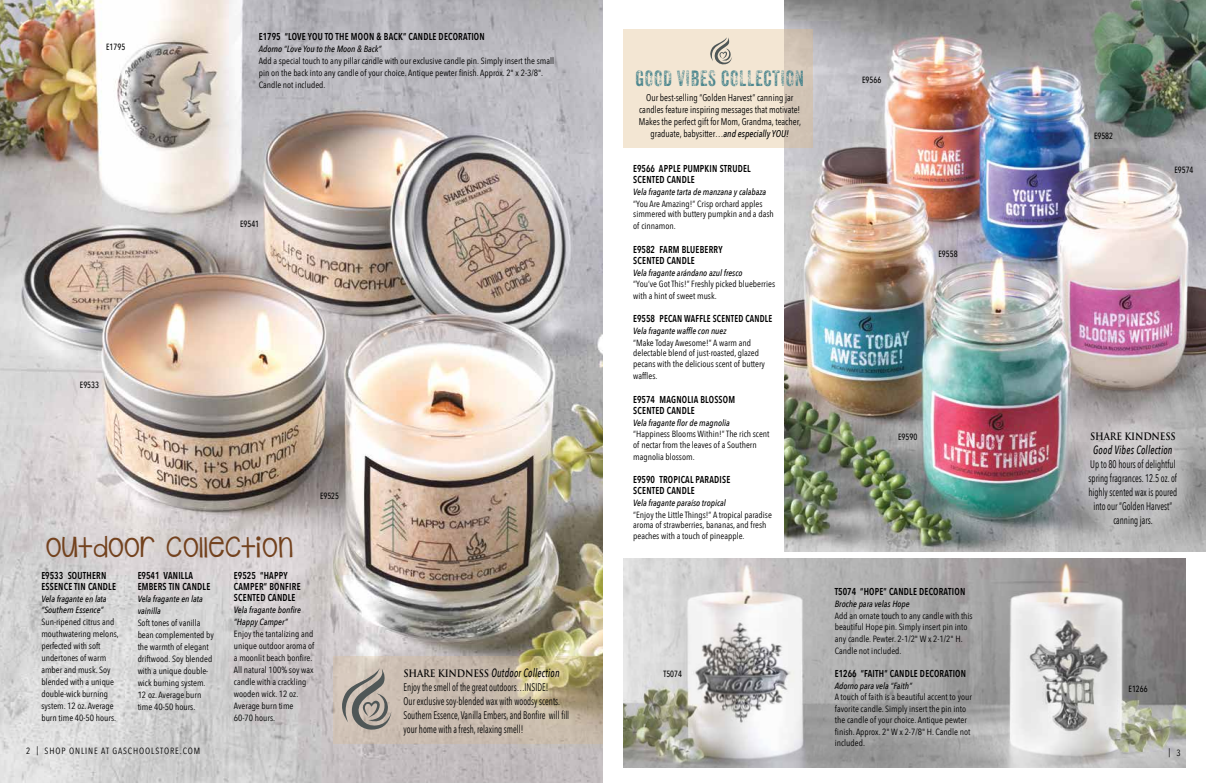
<style>
.page{position:relative;width:1206px;height:783px;background:#fff}
.page>*{position:absolute;margin:0;border:0;box-sizing:border-box;transform-origin:0 0}
.t1{font:21.7px "KG Shakeit Off";color:#73421e}
.t2{font:21.4px "Anodyne";letter-spacing:.025em;color:#4b868e;scale:.9 1}
.t3{font:italic 500 12px "Avenir Next Condensed";letter-spacing:.025em;color:#000;scale:.8 1}
.t4{font:11px/14px "Avenir Next Condensed";color:#000;scale:.8 1}
.t5{font:600 10px/11px "Avenir Next Condensed";letter-spacing:.025em;color:#000;scale:.9 1}
.t6{font:700 10px "Trajan Pro";letter-spacing:-.02em;color:#000;scale:.9 1}
.t7{font:9.8px/12px "Avenir Next Condensed";color:#000;text-align:center;scale:.95 1}
.t8{font:9px/12px "Avenir Next Condensed";color:#000}
.t9{font:italic 500 9px/12px "Avenir Next Condensed";color:#000}
.t10{font:500 9px "Avenir Next Condensed";color:#000;scale:.9 1}
.t11{font:9px "Avenir Next Condensed";letter-spacing:.1em;color:#000}
.s1{font-weight:500;font-style:italic}
.s2{font-family:"Trajan Pro";font-weight:700;font-style:normal;font-size:10px}
</style>
<div class="page">
<img style="left:0;top:0;width:603px;height:783px">
<img style="left:623px;top:559px;width:562px;height:209px">
<img style="left:784px;top:0;width:422px;height:552px">
<svg style="left:334px;top:656px;width:269px;height:87px;background:#c5b7a3"></svg>
<svg style="left:340px;top:668px;width:51px;height:64px;background:#aaa39b"></svg>
<svg style="left:623px;top:29px;width:190px;height:119px;background:#ede0ce"></svg>
<svg style="left:709px;top:37px;width:23px;height:28px"></svg>
<svg style="left:1074px;top:418px;width:122px;height:119px;background:#bbbabc"></svg>
<p class="t10" style="left:106px;top:42px;width:23px">E1795</p>
<p class="t10" style="left:80px;top:379px;width:23px">E9533</p>
<p class="t5" style="left:259px;top:30px;width:253px">E1795 “LOVE YOU TO THE MOON &amp; BACK” CANDLE DECORATION</p>
<p class="t9" style="left:259px;top:42px;width:124px">Adorno “Love You to the Moon &amp; Back”</p>
<p class="t8" style="left:259px;top:54px;width:297px">Add a special touch to any pillar candle with our exclusive candle pin. Simply insert the small pin on the back into any candle of your choice. Antique pewter finish. Approx. 2" x 2-3/8".<br>Candle not included.</p>
<p class="t10" style="left:240px;top:219px;width:23px">E9541</p>
<p class="t10" style="left:320px;top:490px;width:23px">E9525</p>
<h1 class="t1" style="left:46px;top:529px;width:249px">OUTDOOR COLLECTION</h1>
<h2 class="t2" style="left:635px;top:66px;width:189px">GOOD VIBES COLLECTION</h2>
<p class="t7" style="left:639px;top:92px;width:172px">Our best-selling “Golden Harvest” canning jar candles feature inspiring messages that motivate!<br>Makes the perfect gift for Mom, Grandma, teacher, graduate, babysitter…<span class="s1">and especially YOU!</span></p>
<p class="t5" style="left:633px;top:163px;width:132px">E9566 APPLE PUMPKIN STRUDEL<br>SCENTED CANDLE</p>
<p class="t9" style="left:633px;top:186px;width:135px">Vela fragante tarta de manzana y calabaza</p>
<p class="t8" style="left:633px;top:197px;width:142px;line-height:11px">“You Are Amazing!” Crisp orchard apples simmered with buttery pumpkin and a dash</p>
<p class="t8" style="left:633px;top:220px;width:44px">of cinnamon.</p>
<p class="t5" style="left:633px;top:243px;width:101px">E9582 FARM BLUEBERRY<br>SCENTED CANDLE</p>
<p class="t9" style="left:633px;top:266px;width:111px">Vela fragante arándano azul fresco</p>
<p class="t8" style="left:633px;top:277px;width:143px">“You’ve Got This!” Freshly picked blueberries with a hint of sweet musk.</p>
<p class="t5" style="left:633px;top:313px;width:156px">E9558 PECAN WAFFLE SCENTED CANDLE</p>
<p class="t9" style="left:633px;top:325px;width:95px">Vela fragante waffle con nuez</p>
<p class="t8" style="left:633px;top:336px;width:133px;line-height:11px">“Make Today Awesome!” A warm and delectable blend of just-roasted, glazed pecans with the delicious scent of buttery</p>
<p class="t8" style="left:633px;top:370px;width:26px">waffles.</p>
<p class="t5" style="left:633px;top:393px;width:115px">E9574 MAGNOLIA BLOSSOM<br>SCENTED CANDLE</p>
<p class="t9" style="left:633px;top:416px;width:98px">Vela fragante flor de magnolia</p>
<p class="t8" style="left:633px;top:428px;width:138px;line-height:11px">“Happiness Blooms Within!” The rich scent of nectar from the leaves of a Southern</p>
<p class="t8" style="left:633px;top:450px;width:63px">magnolia blossom.</p>
<p class="t5" style="left:633px;top:474px;width:109px">E9590 TROPICAL PARADISE<br>SCENTED CANDLE</p>
<p class="t9" style="left:633px;top:497px;width:94px">Vela fragante paraíso tropical</p>
<p class="t8" style="left:633px;top:508px;width:140px;line-height:11px">“Enjoy the Little Things!” A tropical paradise aroma of strawberries, bananas, and fresh peaches with a touch of pineapple.</p>
<p class="t10" style="left:862px;top:75px;width:23px">E9566</p>
<p class="t10" style="left:939px;top:248px;width:23px">E9558</p>
<p class="t10" style="left:898px;top:432px;width:23px">E9590</p>
<p class="t10" style="left:1094px;top:130px;width:23px">E9582</p>
<p class="t10" style="left:1174px;top:165px;width:23px">E9574</p>
<p class="t6" style="left:1090px;top:431px;width:97px">SHARE KINDNESS</p>
<h3 class="t3" style="left:1093px;top:443px;width:101px">Good Vibes Collection</h3>
<p class="t4" style="left:1088px;top:457px;width:113px;text-align:center">Up to 80 hours of delightful spring fragrances. 12.5 oz. of highly scented wax is poured into our “Golden Harvest” canning jars.</p>
<p class="t5" style="left:41px;top:570px;width:84px">E9533 SOUTHERN<br>ESSENCE TIN CANDLE</p>
<p class="t9" style="left:41px;top:593px;width:67px;line-height:10.8px">Vela fragante en lata “Southern Essence”</p>
<p class="t8" style="left:41px;top:615px;width:79px">Sun-ripened citrus and mouthwatering melons, perfected with soft undertones of warm amber and musk. Soy blended with a unique double-wick burning system. 12 oz. Average burn time 40-50 hours.</p>
<p class="t5" style="left:138px;top:570px;width:82px">E9541 VANILLA<br>EMBERS TIN CANDLE</p>
<p class="t9" style="left:138px;top:593px;width:67px">Vela fragante en lata vainilla</p>
<p class="t8" style="left:138px;top:616px;width:78px">Soft tones of vanilla bean complemented by the warmth of elegant driftwood. Soy blended with a unique double&shy;wick burning system.<br>12 oz. Average burn time 40-50 hours.</p>
<p class="t5" style="left:234px;top:570px;width:76px">E9525 “HAPPY<br>CAMPER” BONFIRE<br>SCENTED CANDLE</p>
<p class="t9" style="left:234px;top:604px;width:68px">Vela fragante bonfire “Happy Camper”</p>
<p class="t8" style="left:234px;top:627px;width:82px">Enjoy the tantalizing and unique outdoor aroma of a moonlit beach bonfire.<br>All natural 100% soy wax candle with a crackling wooden wick. 12 oz.<br>Average burn time<br>60-70 hours.</p>
<p class="t5" style="left:835px;top:586px;width:146px">T5074 “HOPE” CANDLE DECORATION</p>
<p class="t9" style="left:835px;top:598px;width:76px">Broche para velas Hope</p>
<p class="t8" style="left:835px;top:609px;width:139px;line-height:11.7px">Add an ornate touch to any candle with this beautiful Hope pin. Simply insert pin into any candle. Pewter. 2-1/2" W x 2-1/2" H.<br>Candle not included.</p>
<p class="t5" style="left:835px;top:667px;width:147px">E1266 “FAITH” CANDLE DECORATION</p>
<p class="t9" style="left:835px;top:679px;width:79px">Adorno para vela “Faith”</p>
<p class="t8" style="left:835px;top:691px;width:139px;line-height:11.5px">A touch of faith is a beautiful accent to your favorite candle. Simply insert the pin into the candle of your choice. Antique pewter finish. Approx. 2" W x 2-7/8" H. Candle not included.</p>
<h3 class="t3" style="left:404px;top:666px;width:197px"><span class="s2">SHARE KINDNESS</span> Outdoor Collection</h3>
<p class="t4" style="left:404px;top:680px;width:209px">Enjoy the smell of the great outdoors…INSIDE!<br>Our exclusive soy-blended wax with woodsy scents.<br>Southern Essence, Vanilla Embers, and Bonfire will fill your home with a fresh, relaxing smell!</p>
<p class="t10" style="left:663px;top:669px;width:22px">T5074</p>
<p class="t10" style="left:1129px;top:683px;width:23px">E1266</p>
<p class="t11" style="left:26px;top:743px;width:176px">2 | SHOP ONLINE AT GASCHOOLSTORE.COM</p>
<p class="t8" style="left:1168px;top:746px;width:14px">| 3</p>
</div>
